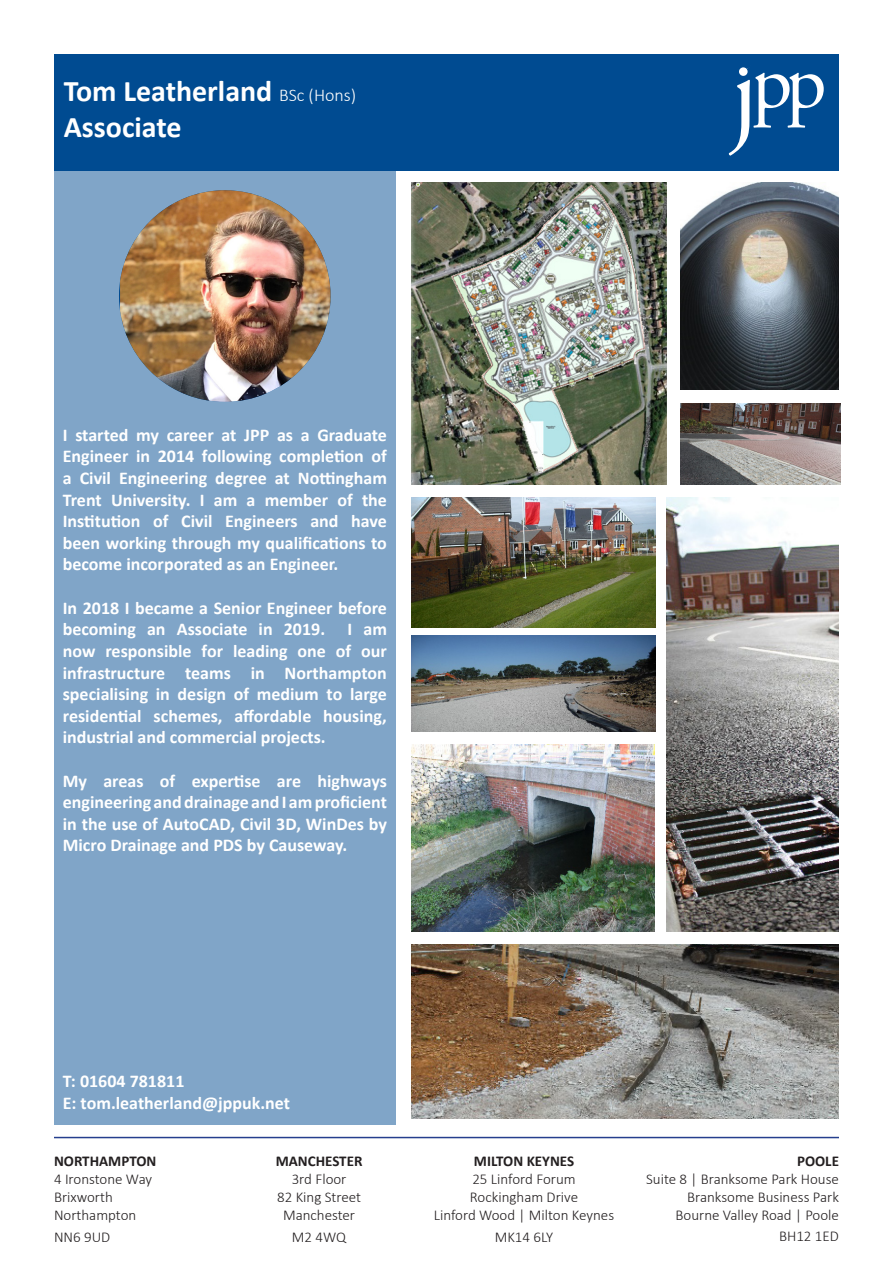
<style>
.page{position:relative;width:893px;height:1263px;background:#fff}
.page>*{position:absolute;margin:0;border:0;box-sizing:border-box;transform-origin:0 0}
.t1{font:109.65px "Adobe Garamond Pro";color:#fff}
.t2{font:80.1px "Adobe Garamond Pro";color:#fff}
.t3{font:700 30px "Calibri";color:#fff}
.t4{font:700 18px/21.6px "Calibri";color:#fff;text-align:justify}
.t5{font:300 15px "Calibri";color:#231f20}
.t6{font:700 15px "Calibri";color:#231f20}
.s1{font-weight:300;font-size:18px}
</style>
<div class="page">
<div style="left:54px;top:54px;width:785px;height:116px;background:#004b91"></div>
<div style="left:54px;top:170px;width:342px;height:954px;background:#80a5c8"></div>
<hr style="left:54px;top:1137px;width:785px;height:1px;background:#253f8e">
<img style="left:120px;top:190px;width:211px;height:212px">
<div style="left:739px;top:67px;width:9px;height:9px;background:#fff;border-radius:50%"></div>
<img style="left:680px;top:404px;width:160px;height:81px">
<img style="left:680px;top:183px;width:159px;height:206px">
<img style="left:667px;top:497px;width:172px;height:434px">
<img style="left:411px;top:945px;width:428px;height:173px">
<img style="left:411px;top:183px;width:256px;height:302px">
<img style="left:411px;top:744px;width:244px;height:187px">
<img style="left:411px;top:636px;width:244px;height:95px">
<img style="left:411px;top:497px;width:244px;height:130px">
<p class="t3" style="left:64px;top:70px;width:294px">Tom Leatherland <span class="s1">BSc (Hons)</span></p>
<p class="t3" style="left:64px;top:106px;width:119px">Associate</p>
<p class="t1" style="left:730px;top:26px;width:29px">j</p>
<p class="t2" style="left:752px;top:33px;width:76px">pp</p>
<p class="t4" style="left:63px;top:424px;width:326px">I started my career at JPP as a Graduate Engineer in 2014 following completion of a Civil Engineering degree at Nottingham Trent University. I am a member of the Institution of Civil Engineers and have been working through my qualifications to become incorporated as an Engineer.</p>
<p class="t4" style="left:63px;top:597px;width:326px">In 2018 I became a Senior Engineer before becoming an Associate in 2019. I am now responsible for leading one of our infrastructure teams in Northampton specialising in design of medium to large residential schemes, affordable housing, industrial and commercial projects.</p>
<p class="t4" style="left:63px;top:769px;width:326px">My areas of expertise are highways engineering and drainage and I am proficient in the use of AutoCAD, Civil 3D, WinDes by Micro Drainage and PDS by Causeway.</p>
<p class="t4" style="left:63px;top:1070px;width:123px">T: 01604 781811</p>
<p class="t4" style="left:63px;top:1092px;width:229px">E: tom.leatherland@jppuk.net</p>
<p class="t6" style="left:54px;top:1151px;width:104px">NORTHAMPTON</p>
<p class="t5" style="left:54px;top:1170px;width:100px">4 Ironstone Way</p>
<p class="t5" style="left:54px;top:1188px;width:60px">Brixworth</p>
<p class="t5" style="left:54px;top:1206px;width:84px">Northampton</p>
<p class="t5" style="left:54px;top:1228px;width:58px">NN6 9UD</p>
<p class="t6" style="left:276px;top:1151px;width:88px">MANCHESTER</p>
<p class="t5" style="left:292px;top:1170px;width:56px">3rd Floor</p>
<p class="t5" style="left:277px;top:1188px;width:86px">82 King Street</p>
<p class="t5" style="left:283px;top:1206px;width:74px">Manchester</p>
<p class="t5" style="left:292px;top:1228px;width:56px">M2 4WQ</p>
<p class="t6" style="left:474px;top:1150px;width:102px">MILTON KEYNES</p>
<p class="t5" style="left:472px;top:1170px;width:105px">25 Linford Forum</p>
<p class="t5" style="left:470px;top:1188px;width:110px">Rockingham Drive</p>
<p class="t5" style="left:434px;top:1206px;width:182px">Linford Wood | Milton Keynes</p>
<p class="t5" style="left:495px;top:1227px;width:60px">MK14 6LY</p>
<p class="t6" style="left:797px;top:1150px;width:43px">POOLE</p>
<p class="t5" style="left:646px;top:1169px;width:194px">Suite 8 | Branksome Park House</p>
<p class="t5" style="left:687px;top:1187px;width:153px">Branksome Business Park</p>
<p class="t5" style="left:675px;top:1205px;width:165px">Bourne Valley Road | Poole</p>
<p class="t5" style="left:779px;top:1227px;width:61px">BH12 1ED</p>
</div>
